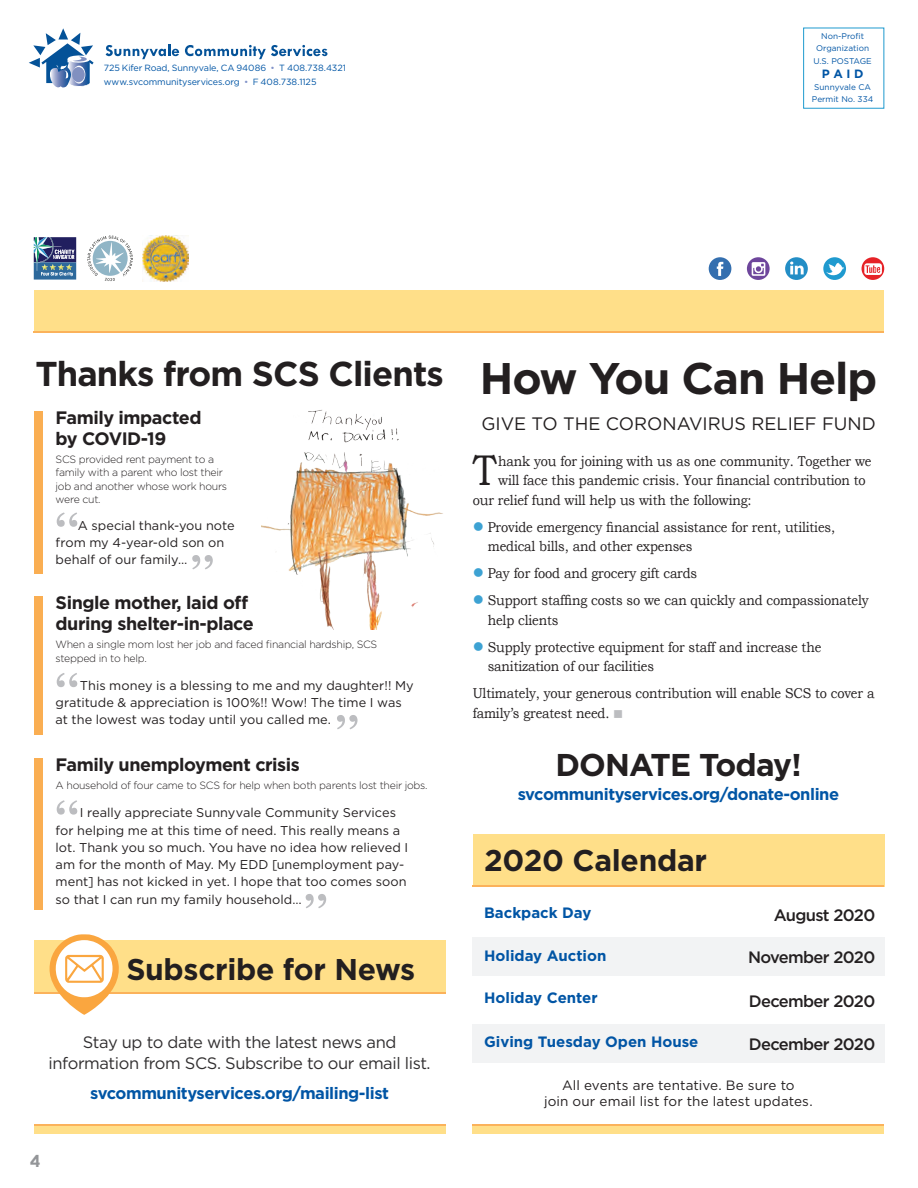
<style>
.page{position:relative;width:918px;height:1188px;background:#fff}
.page>*{position:absolute;margin:0;border:0;box-sizing:border-box;transform-origin:0 0}
.t1{font:700 44.25px "Gotham";letter-spacing:-.025em;color:#231f20}
.t2{font:42.9px "Bookman Old Style";color:#231f20;scale:.9 1}
.t3{font:700 34.5px "Gotham";letter-spacing:-.025em;color:#231f20}
.t4{font:700 31.5px "Gotham";letter-spacing:-.025em;color:#231f20}
.t5{font:700 30px "Gotham";letter-spacing:-.01em;color:#231f20}
.t6{font:700 18px/21px "Gotham";letter-spacing:-.025em;color:#231f20}
.t7{font:18px "Gotham";color:#231f20}
.t8{font:16.5px/21px "Gotham";letter-spacing:-.025em;color:#312f30;text-align:center}
.t9{font:700 16.5px "Gotham";letter-spacing:-.025em;color:#0155a5}
.t10{font:500 16.5px "Gotham";letter-spacing:-.04em;color:#231f20}
.t11{font:700 16.5px "Century Gothic";color:#939598;scale:1.1 1}
.t12{font:700 15px "Gotham";color:#0155a5}
.t13{font:14.25px/19.5px "Bookman Old Style";letter-spacing:-.01em;color:#231f20;scale:.9 1}
.t14{font:13.5px/16.5px "Gotham";letter-spacing:.01em;color:#231f20;text-align:center}
.t15{font:12.75px/17.2px "Gotham";letter-spacing:.005em;color:#231f20}
.t16{font:700 12px "Gotham";color:#0155a5}
.t17{font:300 10.5px/13.5px "Gotham";letter-spacing:-.025em;color:#231f20}
.t18{font:9px/13.5px "Gotham";letter-spacing:-.01em;color:#0155a5}
.t19{font:8.25px/12px "Gotham";color:#0155a5;text-align:center}
.s1{color:#8193c9}
.s2{color:#3da2d3}
.s3{color:#bcbdc0}
</style>
<div class="page">
<svg style="left:803px;top:27px;width:82px;height:82px"></svg>
<svg style="left:106px;top:45px;width:73px;height:14px"></svg>
<svg style="left:185px;top:45px;width:142px;height:14px"></svg>
<svg style="left:29px;top:28px;width:65px;height:59px"></svg>
<svg style="left:73px;top:66px;width:12px;height:18px"></svg>
<div style="left:72px;top:67px;width:13px;height:15px;background:#8190c0;border-radius:50%"></div>
<div style="left:34px;top:290px;width:850px;height:42px;background:#ffdf89"></div>
<div style="left:34px;top:940px;width:412px;height:53px;background:#ffdf89"></div>
<div style="left:34px;top:1125px;width:412px;height:9px;background:#ffdf89"></div>
<div style="left:34px;top:411px;width:8px;height:162px;background:#faae52"></div>
<div style="left:34px;top:596px;width:8px;height:138px;background:#faae52"></div>
<div style="left:34px;top:758px;width:8px;height:151px;background:#faae52"></div>
<div style="left:472px;top:1125px;width:412px;height:9px;background:#ffdf89"></div>
<div style="left:473px;top:834px;width:412px;height:52px;background:#ffdf89"></div>
<div style="left:472px;top:937px;width:413px;height:39px;background:#f2f3f4"></div>
<div style="left:472px;top:1024px;width:413px;height:39px;background:#f2f3f4"></div>
<hr style="left:473px;top:886px;width:411px;height:1px;background:#fbb25b">
<hr style="left:473px;top:1124px;width:411px;height:2px;background:#fbb25b">
<hr style="left:34px;top:993px;width:412px;height:1px;background:#fbb25b">
<hr style="left:34px;top:1124px;width:412px;height:2px;background:#fbb25b">
<img style="left:143px;top:235px;width:45px;height:46px">
<svg style="left:87px;top:236px;width:46px;height:45px"></svg>
<svg style="left:34px;top:237px;width:42px;height:43px;background:#546f94"></svg>
<div style="left:862px;top:257px;width:22px;height:23px;background:#e62227;border-radius:50%"></div>
<svg style="left:864px;top:263px;width:18px;height:12px"></svg>
<div style="left:709px;top:257px;width:22px;height:23px;background:#346faf;border-radius:50%"></div>
<svg style="left:717px;top:262px;width:6px;height:14px"></svg>
<svg style="left:823px;top:257px;width:23px;height:23px"></svg>
<svg style="left:826px;top:263px;width:18px;height:15px"></svg>
<svg style="left:785px;top:257px;width:23px;height:23px"></svg>
<svg style="left:790px;top:262px;width:14px;height:12px"></svg>
<svg style="left:747px;top:257px;width:23px;height:23px"></svg>
<svg style="left:752px;top:262px;width:13px;height:14px"></svg>
<svg style="left:48px;top:934px;width:71px;height:81px"></svg>
<img style="left:262px;top:409px;width:181px;height:221px">
<svg style="left:57px;top:512px;width:20px;height:15px"></svg>
<svg style="left:57px;top:673px;width:20px;height:14px"></svg>
<svg style="left:57px;top:800px;width:20px;height:15px"></svg>
<svg style="left:192px;top:555px;width:21px;height:14px"></svg>
<svg style="left:337px;top:715px;width:21px;height:14px"></svg>
<svg style="left:306px;top:894px;width:20px;height:14px"></svg>
<p class="t18" style="left:104px;top:61px;width:244px">725 Kifer Road, Sunnyvale, CA 94086 <span class="s1">•</span> T 408.738.4321 www.svcommunityservices.org <span class="s1">•</span> F 408.738.1125</p>
<p class="t19" style="left:816px;top:30px;width:54px">Non-Profit<br>Organization</p>
<p class="t19" style="left:813px;top:55px;width:60px">U.S. POSTAGE</p>
<p class="t16" style="left:822px;top:66px;width:43px">P A I D</p>
<p class="t19" style="left:812px;top:81px;width:63px;text-align:left">Sunnyvale CA<br>Permit No. 334</p>
<h3 class="t3" style="left:35px;top:351px;width:410px">Thanks from SCS Clients</h3>
<p class="t6" style="left:56px;top:407px;width:147px">Family impacted by COVID-19</p>
<p class="t17" style="left:56px;top:452px;width:173px">SCS provided rent payment to a family with a parent who lost their job and another whose work hours were cut.</p>
<p class="t15" style="left:56px;top:516px;width:180px;text-indent:22px">A special thank-you note from my 4-year-old son on behalf of our family…</p>
<p class="t6" style="left:56px;top:592px;width:200px">Single mother, laid off during shelter-in-place</p>
<p class="t17" style="left:56px;top:638px;width:323px">When a single mom lost her job and faced financial hardship, SCS stepped in to help.</p>
<p class="t15" style="left:56px;top:677px;width:360px;text-indent:24px">This money is a blessing to me and my daughter!! My gratitude &amp; appreciation is 100%!! Wow! The time I was at the lowest was today until you called me.</p>
<p class="t6" style="left:56px;top:754px;width:246px">Family unemployment crisis</p>
<p class="t17" style="left:56px;top:779px;width:374px">A household of four came to SCS for help when both parents lost their jobs.</p>
<p class="t15" style="left:56px;top:804px;width:354px;text-indent:24px">I really appreciate Sunnyvale Community Services for helping me at this time of need. This really means a lot. Thank you so much. You have no idea how relieved I am for the month of May. My EDD [unemployment pay&shy;ment] has not kicked in yet. I hope that too comes soon so that I can run my family household…</p>
<h3 class="t5" style="left:126px;top:949px;width:290px">Subscribe for News</h3>
<p class="t8" style="left:49px;top:1031px;width:384px">Stay up to date with the latest news and information from SCS. Subscribe to our email list.</p>
<p class="t11" style="left:30px;top:1151px;width:11px">4</p>
<p class="t9" style="left:90px;top:1082px;width:300px">svcommunityservices.org/mailing-list</p>
<h1 class="t1" style="left:480px;top:349px;width:399px">How You Can Help</h1>
<p class="t7" style="left:481px;top:412px;width:396px">GIVE TO THE CORONAVIRUS RELIEF FUND</p>
<h2 class="t2" style="left:473px;top:443px;width:28px">T</h2>
<p class="t13" style="left:498px;top:451px;width:416px">hank you for joining with us as one community. Together we</p>
<p class="t13" style="left:498px;top:471px;width:410px">will face this pandemic crisis. Your financial contribution to</p>
<p class="t13" style="left:473px;top:490px;width:311px">our relief fund will help us with the following:</p>
<p class="t13" style="left:488px;top:517px;width:388px;text-indent:-15px"><span class="s2">●</span> Provide emergency financial assistance for rent, utilities, medical bills, and other expenses</p>
<p class="t13" style="left:473px;top:564px;width:251px"><span class="s2">●</span> Pay for food and grocery gift cards</p>
<p class="t13" style="left:488px;top:591px;width:425px;text-indent:-15px"><span class="s2">●</span> Support staffing costs so we can quickly and compassionately help clients</p>
<p class="t13" style="left:488px;top:637px;width:372px;text-indent:-15px"><span class="s2">●</span> Supply protective equipment for staff and increase the sanitization of our facilities</p>
<p class="t13" style="left:473px;top:684px;width:448px">Ultimately, your generous contribution will enable SCS to cover a family’s greatest need. <span class="s3">■</span></p>
<h3 class="t4" style="left:555px;top:744px;width:248px">DONATE Today!</h3>
<p class="t9" style="left:518px;top:783px;width:323px">svcommunityservices.org/donate-online</p>
<h3 class="t5" style="left:484px;top:840px;width:224px">2020 Calendar</h3>
<p class="t12" style="left:484px;top:903px;width:109px">Backpack Day</p>
<p class="t12" style="left:484px;top:946px;width:124px">Holiday Auction</p>
<p class="t12" style="left:484px;top:988px;width:115px">Holiday Center</p>
<p class="t12" style="left:484px;top:1032px;width:216px">Giving Tuesday Open House</p>
<p class="t14" style="left:544px;top:1077px;width:270px">All events are tentative. Be sure to<br>join our email list for the latest updates.</p>
<p class="t10" style="left:774px;top:904px;width:103px">August 2020</p>
<p class="t10" style="left:748px;top:947px;width:129px">November 2020</p>
<p class="t10" style="left:749px;top:990px;width:128px">December 2020</p>
<p class="t10" style="left:749px;top:1033px;width:128px">December 2020</p>
</div>
